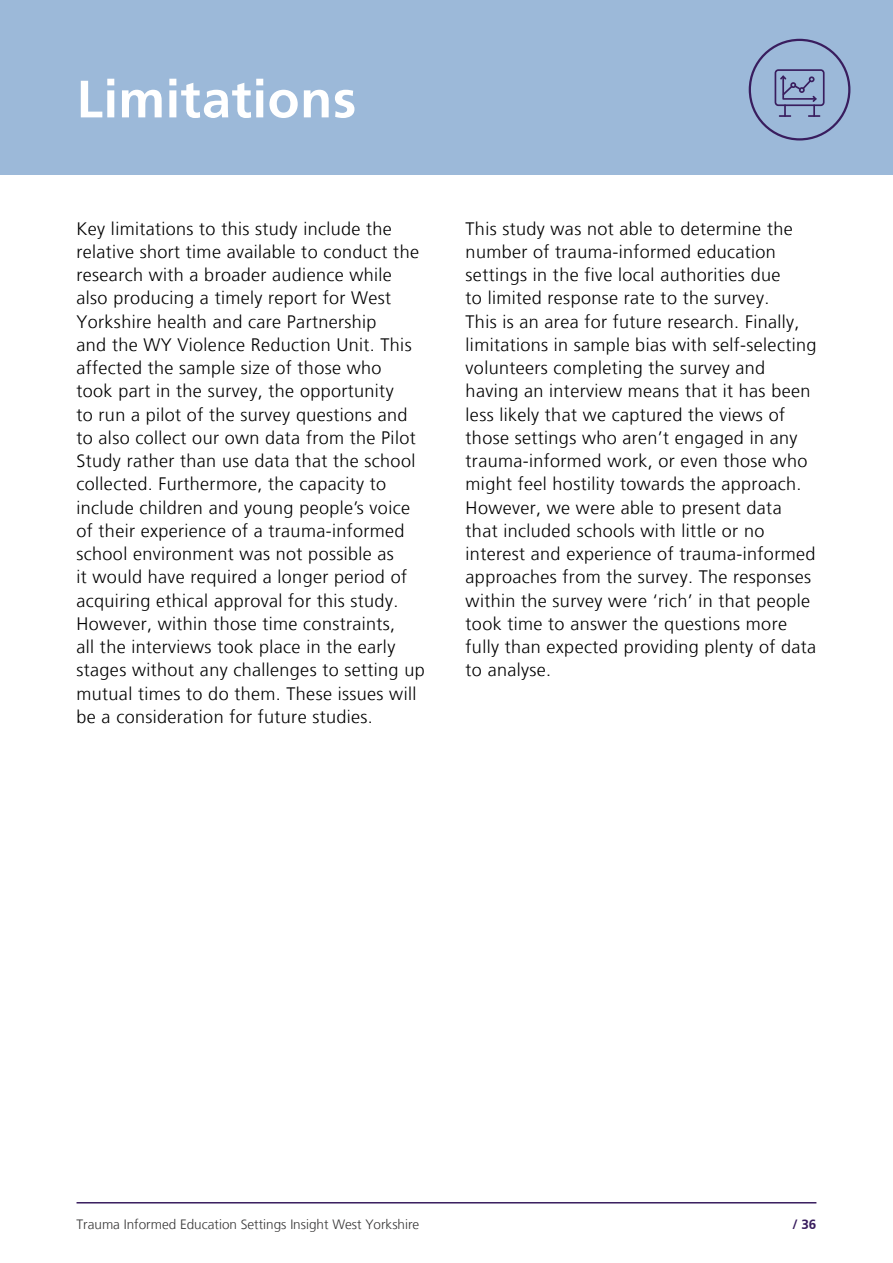
<style>
.page{position:relative;width:893px;height:1263px;background:#fff}
.page>*{position:absolute;margin:0;border:0;box-sizing:border-box;transform-origin:0 0}
.Header_1{font:700 52.5px "Frutiger";letter-spacing:.01em;color:#fff}
.Body{font:300 18px/23.2px "Frutiger LT";letter-spacing:.02em;color:#000}
.t1{font:300 13.5px "Frutiger LT";color:#373636}
.t2{font:700 13.5px "Frutiger CE";color:#391d5e}
</style>
<div class="page">
<div style="left:0;top:0;width:893px;height:174px;background:#9cb9d9"></div>
<hr style="left:77px;top:1202px;width:739px;height:1px;background:#391d5e">
<div style="left:749px;top:39px;width:101px;height:102px;border:2px solid #391d5e;border-radius:50%"></div>
<svg style="left:775px;top:69px;width:50px;height:48px"></svg>
<h1 class="Header_1" style="left:77px;top:68px;width:281px">Limitations</h1>
<p class="Body" style="left:77px;top:217px;width:350px">Key limitations to this study include the relative short time available to conduct the research with a broader audience while also producing a timely report for West Yorkshire health and care Partnership<br>and the WY Violence Reduction Unit. This affected the sample size of those who<br>took part in the survey, the opportunity<br>to run a pilot of the survey questions and to also collect our own data from the Pilot Study rather than use data that the school collected. Furthermore, the capacity to include children and young people’s voice of their experience of a trauma-informed school environment was not possible as<br>it would have required a longer period of acquiring ethical approval for this study.<br>However, within those time constraints,<br>all the interviews took place in the early stages without any challenges to setting up mutual times to do them. These issues will be a consideration for future studies.</p>
<p class="Body" style="left:466px;top:217px;width:352px">This study was not able to determine the number of trauma-informed education settings in the five local authorities due<br>to limited response rate to the survey.<br>This is an area for future research. Finally, limitations in sample bias with self-selecting volunteers completing the survey and having an interview means that it has been less likely that we captured the views of those settings who aren’t engaged in any trauma-informed work, or even those who might feel hostility towards the approach.<br>However, we were able to present data that included schools with little or no interest and experience of trauma-informed approaches from the survey. The responses within the survey were ‘rich’ in that people took time to answer the questions more fully than expected providing plenty of data to analyse.</p>
<p class="t1" style="left:77px;top:1217px;width:344px">Trauma Informed Education Settings Insight West Yorkshire</p>
<p class="t2" style="left:792px;top:1216px;width:26px">/ 36</p>
</div>
